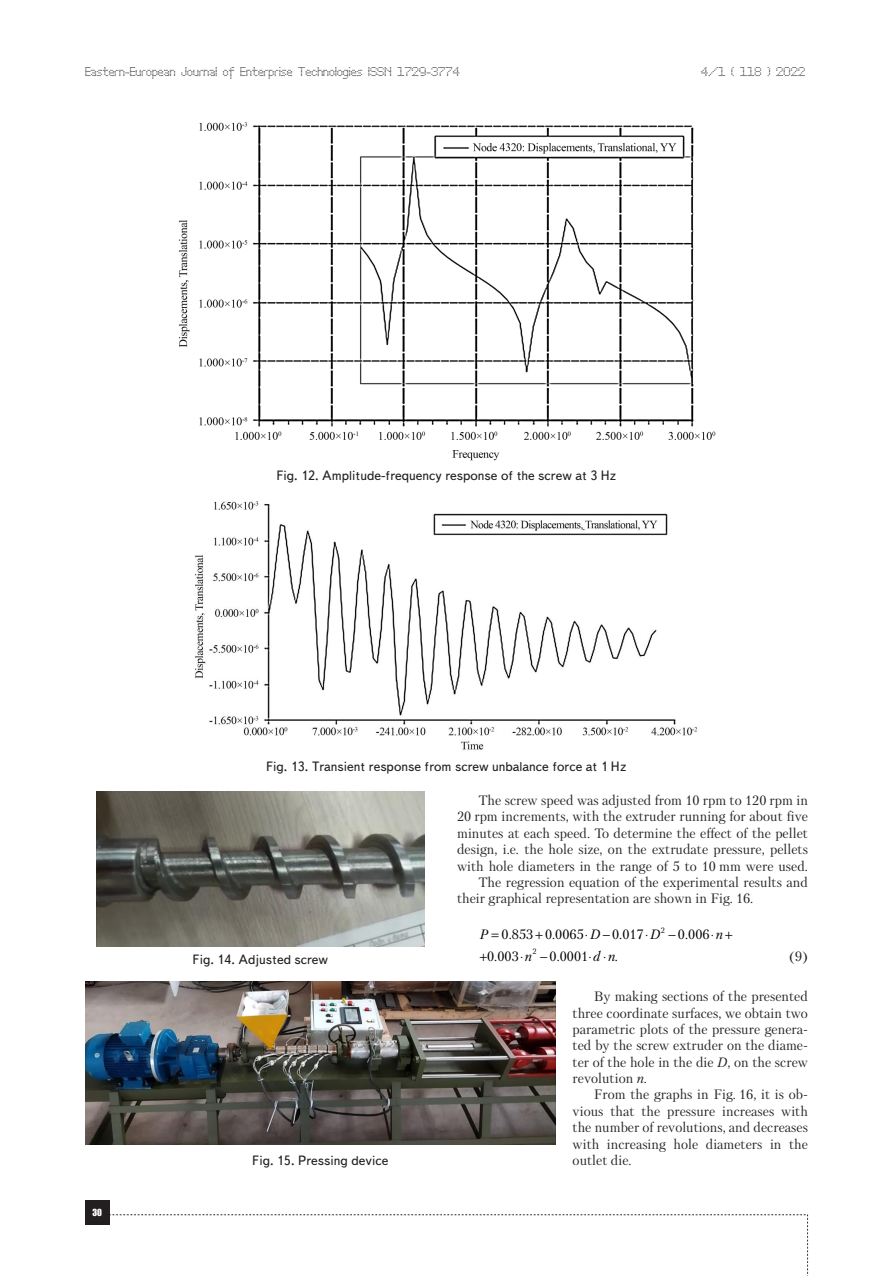
<style>
.page{position:relative;width:893px;height:1276px;background:#fff}
.page>*{position:absolute;margin:0;border:0;box-sizing:border-box;transform-origin:0 0}
.Text__англ__отступ{font:13.5px/16.4px "Petersburg C";color:#231f20;text-align:justify}
.Подпись_рисунка{font:13.5px "Text Book C";color:#231f20}
.t1{font:13.5px "Petersburg C";letter-spacing:.005em;color:#000}
.t2{font:italic 13.5px "Petersburg C";color:#000}
.Формула_2_строки{font:13.5px "Petersburg C";color:#231f20}
.t3{font:12px "Perfo";letter-spacing:.015em;color:#231f20}
.t4{font:9px "Impact";color:#fff}
.t5{font:7.8px "Petersburg C";color:#000}
.s1{font-style:italic}
</style>
<div class="page">
<div style="left:85px;top:1200px;width:24px;height:24px;background:#231f20"></div>
<svg style="left:109px;top:1214px;width:699px;height:62px"></svg>
<img style="left:97px;top:791px;width:327px;height:155px">
<img style="left:178px;top:122px;width:538px;height:339px">
<img style="left:195px;top:501px;width:502px;height:249px">
<img style="left:85px;top:981px;width:471px;height:163px">
<p class="t3" style="left:85px;top:65px;width:376px">Eastern-European Journal of Enterprise Technologies ISSN 1729-3774</p>
<p class="t3" style="left:701px;top:65px;width:105px">4/1 ( 118 ) 2022</p>
<p class="Подпись_рисунка" style="left:276px;top:468px;width:342px">Fig. 12. Amplitude-frequency response of the screw at 3 Hz</p>
<p class="Подпись_рисунка" style="left:266px;top:759px;width:362px">Fig. 13. Transient response from screw unbalance force at 1 Hz</p>
<p class="t4" style="left:92px;top:1205px;width:11px">30</p>
<p class="Подпись_рисунка" style="left:193px;top:952px;width:137px">Fig. 14. Adjusted screw</p>
<p class="Подпись_рисунка" style="left:252px;top:1153px;width:138px">Fig. 15. Pressing device</p>
<p class="Text__англ__отступ" style="left:457px;top:792px;width:352px;text-indent:21px">The screw speed was adjusted from 10 rpm to 120 rpm in 20 rpm increments, with the extruder running for about five minutes at each speed. To determine the effect of the pellet design, i.e. the hole size, on the extrudate pressure, pellets with hole diameters in the range of 5 to 10 mm were used.</p>
<p class="Text__англ__отступ" style="left:457px;top:874px;width:352px;text-indent:21px">The regression equation of the experimental results and their graphical representation are shown in Fig. 16.</p>
<p class="t2" style="left:480px;top:926px;width:10px">P</p>
<p class="t2" style="left:590px;top:926px;width:12px">D</p>
<p class="t5" style="left:661px;top:925px;width:6px">2</p>
<p class="t1" style="left:502px;top:926px;width:160px">0 853 0 0065⋅ − 0 017⋅<span class="s1">D</span></p>
<p class="t1" style="left:668px;top:926px;width:56px">−0 006⋅<span class="s1">n</span></p>
<p class="t2" style="left:525px;top:948px;width:9px">n</p>
<p class="t1" style="left:509px;top:926px;width:5px">.</p>
<p class="t1" style="left:552px;top:926px;width:5px">.</p>
<p class="t1" style="left:619px;top:926px;width:5px">.</p>
<p class="t1" style="left:685px;top:926px;width:5px">.</p>
<p class="t5" style="left:532px;top:947px;width:6px">2</p>
<p class="t1" style="left:487px;top:947px;width:132px">0 003⋅ −0 0001 <span class="s1">d n</span>.</p>
<p class="t1" style="left:494px;top:947px;width:5px">.</p>
<p class="t1" style="left:557px;top:947px;width:5px">.</p>
<p class="Формула_2_строки" style="left:789px;top:948px;width:20px">(9)</p>
<p class="Text__англ__отступ" style="left:573px;top:988px;width:237px;text-align:left;text-indent:21px">By making sections of the presented three coordinate surfaces, we obtain two parametric plots of the pressure genera&shy;ted by the screw extruder on the diame&shy;ter of the hole in the die <span class="s1">D</span>, on the screw revolution <span class="s1">n</span>.</p>
<p class="Text__англ__отступ" style="left:573px;top:1086px;width:237px;text-indent:21px">From the graphs in Fig. 16, it is ob&shy;vious that the pressure increases with the number of revolutions, and decreases with increasing hole diameters in the outlet die.</p>
</div>
